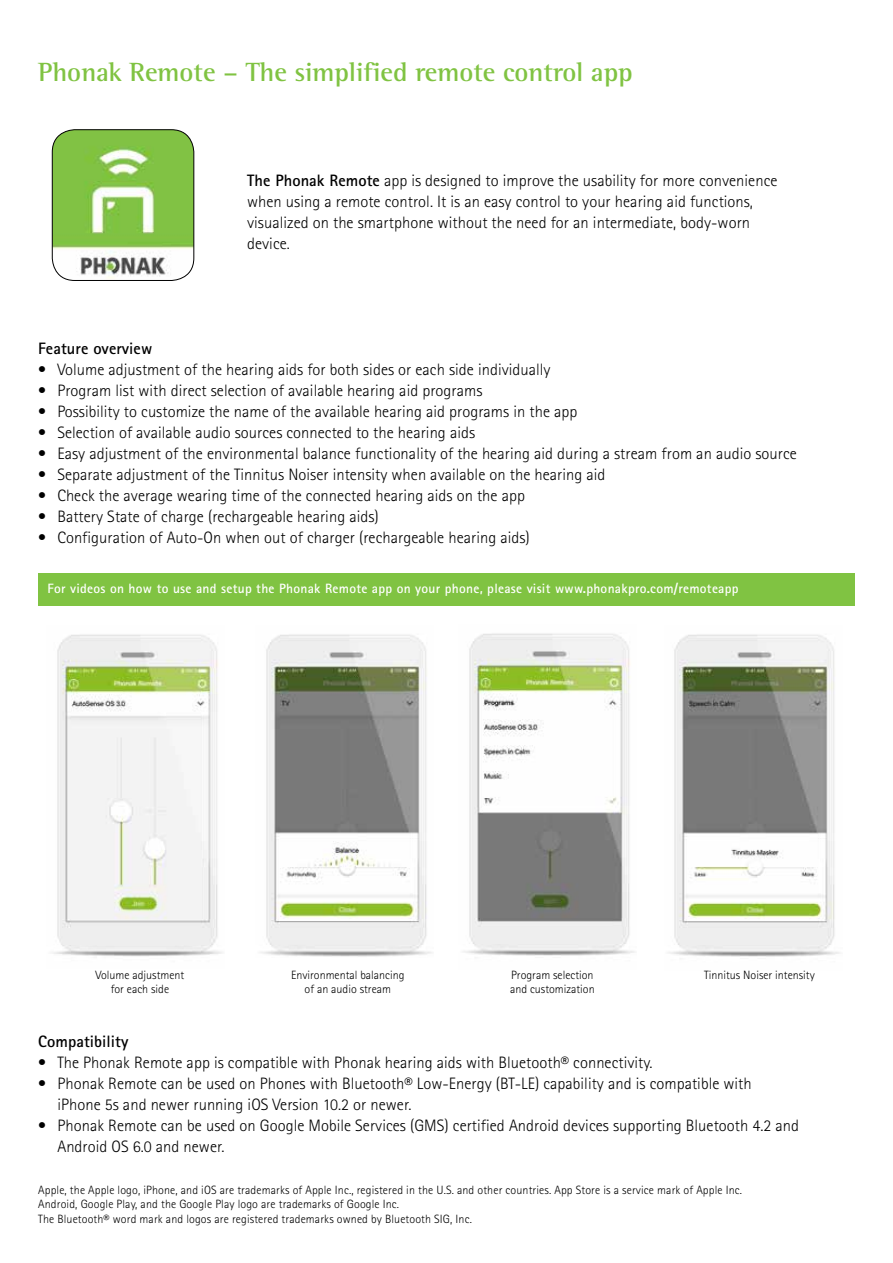
<style>
.page{position:relative;width:893px;height:1263px;background:#fff}
.page>*{position:absolute;margin:0;border:0;box-sizing:border-box;transform-origin:0 0}
.t1{font:700 27px "Rotis Semi Serif Pro";color:#80c342}
.t2{font:300 16.5px/21px "Rotis Sans Serif Pro";letter-spacing:.005em;color:#000}
.t3{font:700 16.5px "Rotis Sans Serif Pro";letter-spacing:.005em;color:#000}
.t4{font:700 13.5px "Rotis Sans Serif Pro";letter-spacing:.02em;color:#fff}
.t5{font:300 12px/13.5px "Rotis Sans Serif Pro";letter-spacing:.01em;color:#000}
.s1{font-weight:700}
</style>
<div class="page">
<img style="left:52px;top:130px;width:142px;height:150px">
<div style="left:52px;top:130px;width:142px;height:151px;border:1px solid #000;border-radius:23px"></div>
<img style="left:53px;top:634px;width:169px;height:322px">
<img style="left:260px;top:634px;width:172px;height:323px">
<img style="left:463px;top:633px;width:172px;height:323px">
<img style="left:668px;top:634px;width:172px;height:323px">
<div style="left:38px;top:573px;width:817px;height:33px;background:#80c342"></div>
<h1 class="t1" style="left:38px;top:56px;width:596px">Phonak Remote – The simplified remote control app</h1>
<p class="t2" style="left:247px;top:170px;width:532px"><span class="s1">The Phonak Remote</span> app is designed to improve the usability for more convenience when using a remote control. It is an easy control to your hearing aid functions, visualized on the smartphone without the need for an intermediate, body-worn device.</p>
<p class="t3" style="left:38px;top:338px;width:116px">Feature overview</p>
<p class="t2" style="left:38px;top:359px;width:514px">• Volume adjustment of the hearing aids for both sides or each side individually</p>
<p class="t2" style="left:38px;top:380px;width:446px">• Program list with direct selection of available hearing aid programs</p>
<p class="t2" style="left:38px;top:401px;width:541px">• Possibility to customize the name of the available hearing aid programs in the app</p>
<p class="t2" style="left:38px;top:422px;width:438px">• Selection of available audio sources connected to the hearing aids</p>
<p class="t2" style="left:38px;top:443px;width:760px">• Easy adjustment of the environmental balance functionality of the hearing aid during a stream from an audio source</p>
<p class="t2" style="left:38px;top:464px;width:569px">• Separate adjustment of the Tinnitus Noiser intensity when available on the hearing aid</p>
<p class="t2" style="left:38px;top:485px;width:488px">• Check the average wearing time of the connected hearing aids on the app</p>
<p class="t2" style="left:38px;top:506px;width:342px">• Battery State of charge (rechargeable hearing aids)</p>
<p class="t2" style="left:38px;top:527px;width:493px">• Configuration of Auto-On when out of charger (rechargeable hearing aids)</p>
<p class="t4" style="left:48px;top:580px;width:692px">For videos on how to use and setup the Phonak Remote app on your phone, please visit www.phonakpro.com/remoteapp</p>
<p class="t5" style="left:96px;top:969px;width:90px;text-align:center">Volume adjustment for each side</p>
<p class="t5" style="left:291px;top:969px;width:115px;text-align:center">Environmental balancing of an audio stream</p>
<p class="t5" style="left:510px;top:969px;width:86px">Program selection and customization</p>
<p class="t5" style="left:704px;top:969px;width:112px">Tinnitus Noiser intensity</p>
<p class="t3" style="left:38px;top:1031px;width:92px">Compatibility</p>
<p class="t2" style="left:38px;top:1052px;width:616px">• The Phonak Remote app is compatible with Phonak hearing aids with Bluetooth® connectivity.</p>
<p class="t2" style="left:57px;top:1073px;width:696px;text-indent:-19px">• Phonak Remote can be used on Phones with Bluetooth® Low-Energy (BT-LE) capability and is compatible with iPhone 5s and newer running iOS Version 10.2 or newer.</p>
<p class="t2" style="left:57px;top:1115px;width:743px;text-indent:-19px">• Phonak Remote can be used on Google Mobile Services (GMS) certified Android devices supporting Bluetooth 4.2 and<br>Android OS 6.0 and newer.</p>
<p class="t5" style="left:38px;top:1182px;width:705px;line-height:14.4px">Apple, the Apple logo, iPhone, and iOS are trademarks of Apple Inc., registered in the U.S. and other countries. App Store is a service mark of Apple Inc.<br>Android, Google Play, and the Google Play logo are trademarks of Google Inc.<br>The Bluetooth® word mark and logos are registered trademarks owned by Bluetooth SIG, Inc.</p>
</div>
